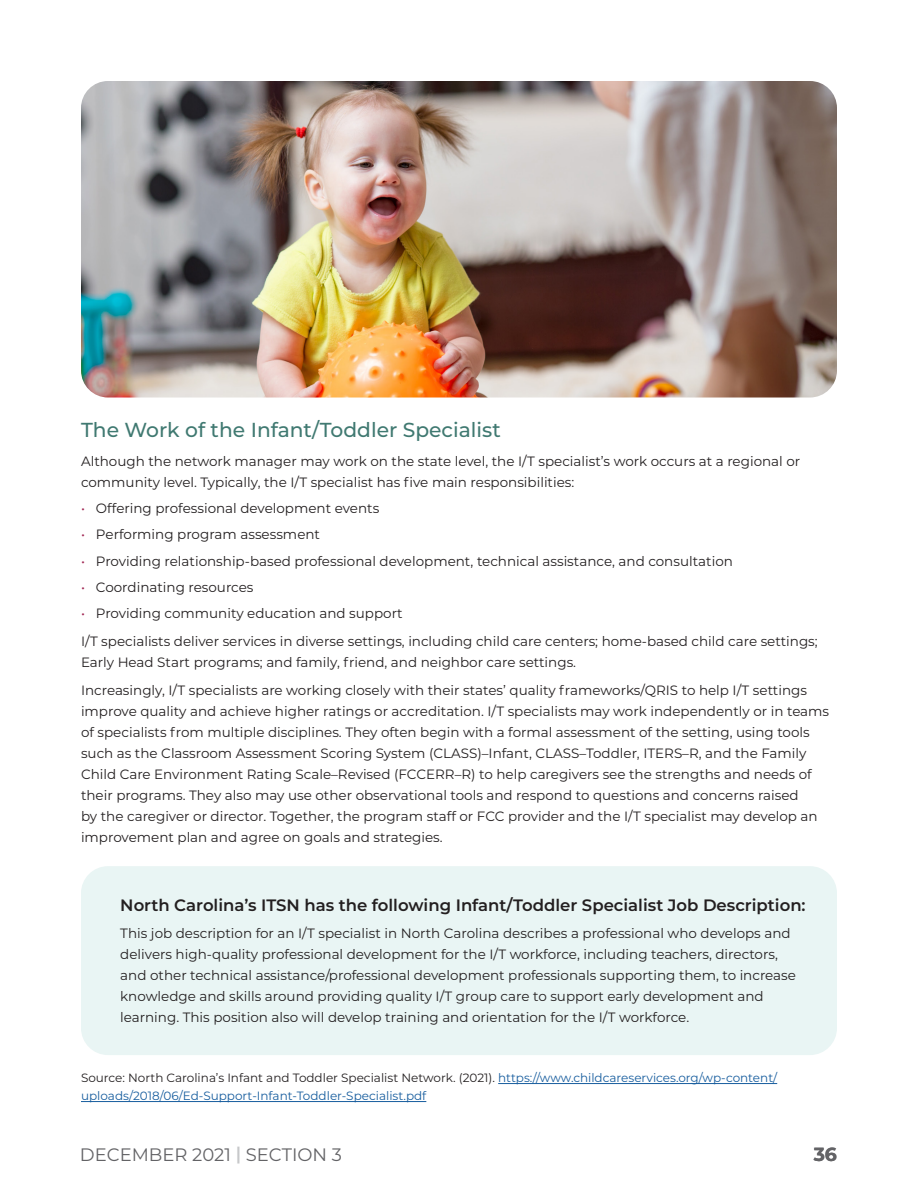
<style>
.page{position:relative;width:918px;height:1188px;background:#fff}
.page>*{position:absolute;margin:0;border:0;box-sizing:border-box;transform-origin:0 0}
.t1{font:500 20.25px "Montserrat";color:#407971}
.t2{font:700 18.9px "Montserrat";color:#636366}
.t3{font:18px "Montserrat";color:#636366}
.t4{font:600 16.5px "Montserrat";color:#231f20}
.t5{font:13.5px/21px "Montserrat";color:#231f20}
.t6{font:12px/18px "Montserrat";color:#175d9e}
.s1{color:#a12854}
.s2{color:#231f20}
.s3{font-weight:600;color:#c7c8ca}
</style>
<div class="page">
<hr style="left:498px;top:1083px;width:279px;height:1px;background:#175d9e">
<hr style="left:81px;top:1101px;width:345px;height:1px;background:#175d9e">
<div style="left:81px;top:866px;width:756px;height:189px;background:#e9f5f4;border-radius:27px"></div>
<img style="left:81px;top:81px;width:756px;height:317px">
<h4 class="t1" style="left:81px;top:415px;width:421px">The Work of the Infant/Toddler Specialist</h4>
<p class="t5" style="left:81px;top:450px;width:721px">Although the network manager may work on the state level, the I/T specialist’s work occurs at a regional or community level. Typically, the I/T specialist has five main responsibilities:</p>
<p class="t5" style="left:81px;top:497px;width:300px"><span class="s1">•</span> Offering professional development events</p>
<p class="t5" style="left:81px;top:524px;width:241px"><span class="s1">•</span> Performing program assessment</p>
<p class="t5" style="left:81px;top:550px;width:653px"><span class="s1">•</span> Providing relationship-based professional development, technical assistance, and consultation</p>
<p class="t5" style="left:81px;top:576px;width:174px"><span class="s1">•</span> Coordinating resources</p>
<p class="t5" style="left:81px;top:602px;width:323px"><span class="s1">•</span> Providing community education and support</p>
<p class="t5" style="left:81px;top:630px;width:738px">I/T specialists deliver services in diverse settings, including child care centers; home-based child care settings;<br>Early Head Start programs; and family, friend, and neighbor care settings.</p>
<p class="t5" style="left:81px;top:679px;width:750px">Increasingly, I/T specialists are working closely with their states’ quality frameworks/QRIS to help I/T settings improve quality and achieve higher ratings or accreditation. I/T specialists may work independently or in teams of specialists from multiple disciplines. They often begin with a formal assessment of the setting, using tools such as the Classroom Assessment Scoring System (CLASS)–Infant, CLASS–Toddler, ITERS–R, and the Family Child Care Environment Rating Scale–Revised (FCCERR–R) to help caregivers see the strengths and needs of their programs. They also may use other observational tools and respond to questions and concerns raised<br>by the caregiver or director. Together, the program staff or FCC provider and the I/T specialist may develop an improvement plan and agree on goals and strategies.</p>
<h4 class="t4" style="left:120px;top:893px;width:687px">North Carolina’s ITSN has the following Infant/Toddler Specialist Job Description:</h4>
<p class="t5" style="left:120px;top:922px;width:677px">This job description for an I/T specialist in North Carolina describes a professional who develops and delivers high-quality professional development for the I/T workforce, including teachers, directors, and other technical assistance/professional development professionals supporting them, to increase knowledge and skills around providing quality I/T group care to support early development and learning. This position also will develop training and orientation for the I/T workforce.</p>
<p class="t6" style="left:81px;top:1069px;width:698px"><span class="s2">Source: North Carolina’s Infant and Toddler Specialist Network. (2021).</span> https://www.childcareservices.org/wp-content/ uploads/2018/06/Ed-Support-Infant-Toddler-Specialist.pdf</p>
<h3 class="t3" style="left:80px;top:1143px;width:264px">DECEMBER 2021 <span class="s3">|</span> SECTION 3</h3>
<h2 class="t2" style="left:814px;top:1141px;width:25px">36</h2>
</div>
